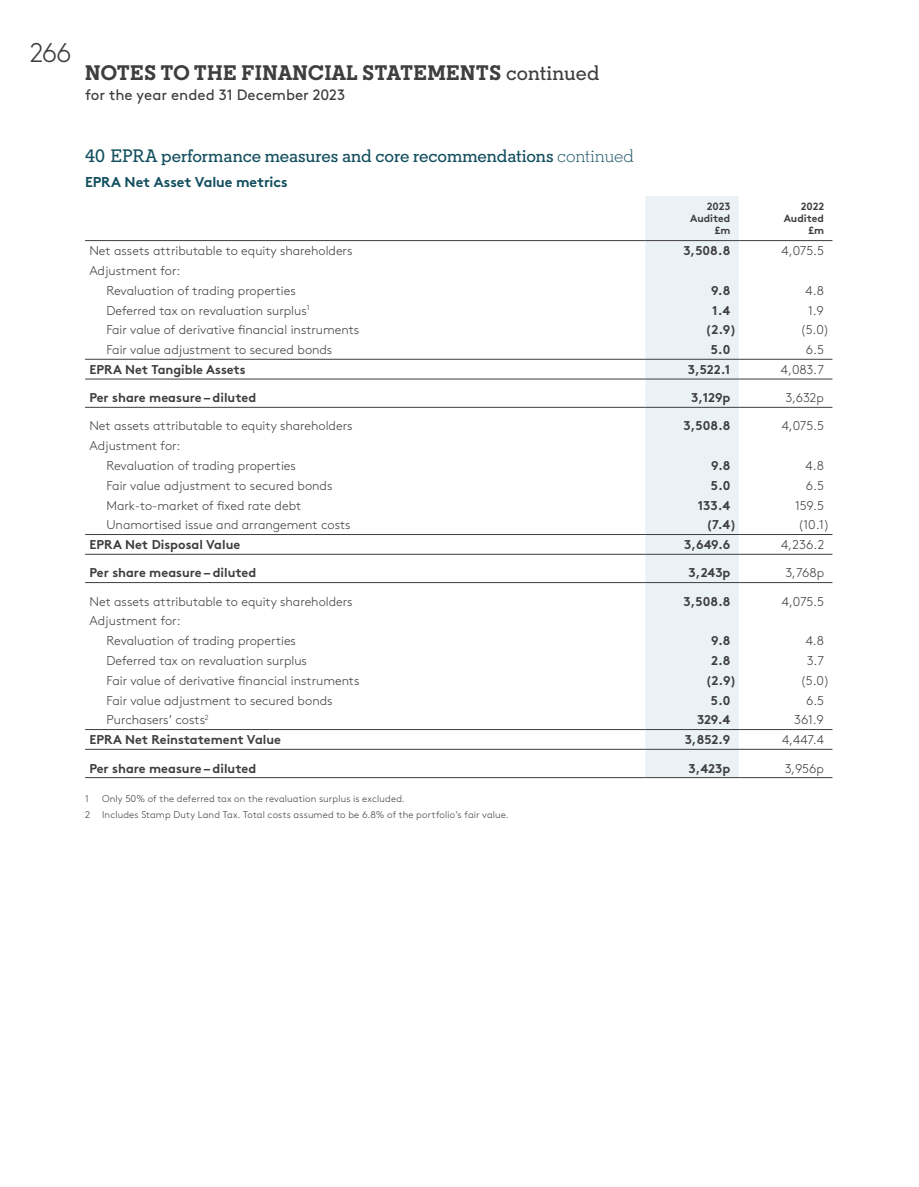
<style>
.page{position:relative;width:919px;height:1187px;background:#fff}
.page>*{position:absolute;margin:0;border:0;box-sizing:border-box;transform-origin:0 0}
.t1{font:300 27px "Brown Std";color:#3e3e3f}
.t2{font:700 21px "Regular SLAB";letter-spacing:.01em;color:#3e3e3f}
.t3{font:500 18px "Regular SLAB";letter-spacing:-.005em;color:#124e5e}
.t4{font:15px "Brown Std";color:#3e3e3f}
.t5{font:700 14.25px "Brown Std";letter-spacing:-.005em;color:#124e5e}
.t6{font:300 12.75px/19.8px "Brown Std";color:#3e3e3f}
.t7{font:700 12.75px "Brown Std";color:#3e3e3f}
.t8{font:700 10.5px/12px "Brown Std";color:#3e3e3f;text-align:right}
.t9{font:300 9.75px/15.5px "Brown Std";letter-spacing:.015em;color:#3e3e3f}
.s1{font-weight:500}
.s2{font-family:"Regular SLABPRO";font-weight:300}
</style>
<div class="page">
<div style="left:645px;top:196px;width:93px;height:581px;background:#ebf2f5"></div>
<hr style="left:85px;top:240px;width:560px;height:1px;background:#3e3e3f">
<hr style="left:645px;top:240px;width:93px;height:1px;background:#3e3e3f">
<hr style="left:738px;top:240px;width:94px;height:1px;background:#3e3e3f">
<hr style="left:85px;top:378px;width:560px;height:1px;background:#3e3e3f">
<hr style="left:645px;top:378px;width:93px;height:1px;background:#3e3e3f">
<hr style="left:738px;top:378px;width:94px;height:1px;background:#3e3e3f">
<hr style="left:85px;top:407px;width:560px;height:1px;background:#3e3e3f">
<hr style="left:645px;top:407px;width:93px;height:1px;background:#3e3e3f">
<hr style="left:738px;top:407px;width:94px;height:1px;background:#3e3e3f">
<hr style="left:85px;top:554px;width:560px;height:1px;background:#3e3e3f">
<hr style="left:645px;top:554px;width:93px;height:1px;background:#3e3e3f">
<hr style="left:738px;top:554px;width:94px;height:1px;background:#3e3e3f">
<hr style="left:85px;top:582px;width:560px;height:1px;background:#3e3e3f">
<hr style="left:645px;top:582px;width:93px;height:1px;background:#3e3e3f">
<hr style="left:738px;top:582px;width:94px;height:1px;background:#3e3e3f">
<hr style="left:85px;top:748px;width:560px;height:1px;background:#3e3e3f">
<hr style="left:645px;top:748px;width:93px;height:1px;background:#3e3e3f">
<hr style="left:738px;top:748px;width:94px;height:1px;background:#3e3e3f">
<hr style="left:85px;top:777px;width:560px;height:1px;background:#3e3e3f">
<hr style="left:645px;top:777px;width:93px;height:1px;background:#3e3e3f">
<hr style="left:738px;top:777px;width:94px;height:1px;background:#3e3e3f">
<hr style="left:85px;top:359px;width:560px;height:1px;background:#3e3e3f">
<hr style="left:645px;top:359px;width:93px;height:1px;background:#3e3e3f">
<hr style="left:738px;top:359px;width:94px;height:1px;background:#3e3e3f">
<hr style="left:85px;top:534px;width:560px;height:1px;background:#3e3e3f">
<hr style="left:645px;top:534px;width:93px;height:1px;background:#3e3e3f">
<hr style="left:738px;top:534px;width:94px;height:1px;background:#3e3e3f">
<hr style="left:85px;top:729px;width:560px;height:1px;background:#3e3e3f">
<hr style="left:645px;top:729px;width:93px;height:1px;background:#3e3e3f">
<hr style="left:738px;top:729px;width:94px;height:1px;background:#3e3e3f">
<h1 class="t1" style="left:30px;top:37px;width:43px">266</h1>
<h2 class="t2" style="left:85px;top:58px;width:515px">NOTES TO THE FINANCIAL STATEMENTS <span class="s1">continued</span></h2>
<p class="t4" style="left:85px;top:86px;width:261px">for the year ended 31 December 2023</p>
<h3 class="t3" style="left:85px;top:145px;width:550px">40 EPRA performance measures and core recommendations <span class="s2">continued</span></h3>
<p class="t5" style="left:85px;top:174px;width:204px">EPRA Net Asset Value metrics</p>
<p class="t8" style="left:690px;top:200px;width:42px">2023<br>Audited £m</p>
<p class="t8" style="left:783px;top:200px;width:42px">2022<br>Audited £m</p>
<p class="t6" style="left:89px;top:241px;width:264px">Net assets attributable to equity shareholders</p>
<p class="t7" style="left:683px;top:243px;width:49px">3,508.8</p>
<p class="t6" style="left:781px;top:241px;width:44px">4,075.5</p>
<p class="t6" style="left:106px;top:261px;width:191px;text-indent:-17px">Adjustment for:<br>Revaluation of trading properties</p>
<p class="t7" style="left:711px;top:282px;width:21px">9.8</p>
<p class="t6" style="left:805px;top:281px;width:20px">4.8</p>
<p class="t6" style="left:106px;top:300px;width:205px">Deferred tax on revaluation surplus<sup>1</sup></p>
<p class="t7" style="left:712px;top:302px;width:20px">1.4</p>
<p class="t6" style="left:808px;top:300px;width:17px">1.9</p>
<p class="t6" style="left:106px;top:320px;width:254px">Fair value of derivative financial instruments</p>
<p class="t7" style="left:705px;top:322px;width:32px">(2.9)</p>
<p class="t6" style="left:800px;top:320px;width:31px">(5.0)</p>
<p class="t6" style="left:106px;top:340px;width:227px">Fair value adjustment to secured bonds</p>
<p class="t7" style="left:710px;top:342px;width:21px">5.0</p>
<p class="t6" style="left:805px;top:340px;width:20px">6.5</p>
<p class="t7" style="left:89px;top:361px;width:158px">EPRA Net Tangible Assets</p>
<p class="t7" style="left:687px;top:361px;width:44px">3,522.1</p>
<p class="t6" style="left:780px;top:360px;width:45px">4,083.7</p>
<p class="t7" style="left:89px;top:390px;width:168px">Per share measure – diluted</p>
<p class="t7" style="left:691px;top:390px;width:41px">3,129p</p>
<p class="t6" style="left:785px;top:388px;width:40px">3,632p</p>
<p class="t6" style="left:89px;top:416px;width:264px">Net assets attributable to equity shareholders</p>
<p class="t7" style="left:683px;top:418px;width:49px">3,508.8</p>
<p class="t6" style="left:781px;top:416px;width:44px">4,075.5</p>
<p class="t6" style="left:106px;top:436px;width:191px;text-indent:-17px">Adjustment for:<br>Revaluation of trading properties</p>
<p class="t7" style="left:711px;top:458px;width:21px">9.8</p>
<p class="t6" style="left:805px;top:456px;width:20px">4.8</p>
<p class="t6" style="left:106px;top:475px;width:227px">Fair value adjustment to secured bonds</p>
<p class="t7" style="left:710px;top:477px;width:21px">5.0</p>
<p class="t6" style="left:805px;top:475px;width:20px">6.5</p>
<p class="t6" style="left:106px;top:495px;width:196px">Mark-to-market of fixed rate debt</p>
<p class="t7" style="left:697px;top:497px;width:34px">133.4</p>
<p class="t6" style="left:795px;top:495px;width:30px">159.5</p>
<p class="t6" style="left:106px;top:515px;width:246px">Unamortised issue and arrangement costs</p>
<p class="t7" style="left:706px;top:517px;width:31px">(7.4)</p>
<p class="t6" style="left:798px;top:515px;width:33px">(10.1)</p>
<p class="t7" style="left:89px;top:537px;width:152px">EPRA Net Disposal Value</p>
<p class="t7" style="left:684px;top:537px;width:48px">3,649.6</p>
<p class="t6" style="left:781px;top:535px;width:45px">4,236.2</p>
<p class="t7" style="left:89px;top:565px;width:168px">Per share measure – diluted</p>
<p class="t7" style="left:688px;top:565px;width:44px">3,243p</p>
<p class="t6" style="left:785px;top:563px;width:40px">3,768p</p>
<p class="t6" style="left:89px;top:591px;width:264px">Net assets attributable to equity shareholders</p>
<p class="t7" style="left:683px;top:593px;width:49px">3,508.8</p>
<p class="t6" style="left:781px;top:591px;width:44px">4,075.5</p>
<p class="t6" style="left:106px;top:611px;width:191px;text-indent:-17px">Adjustment for:<br>Revaluation of trading properties</p>
<p class="t7" style="left:711px;top:633px;width:21px">9.8</p>
<p class="t6" style="left:805px;top:631px;width:20px">4.8</p>
<p class="t6" style="left:106px;top:651px;width:202px">Deferred tax on revaluation surplus</p>
<p class="t7" style="left:711px;top:652px;width:21px">2.8</p>
<p class="t6" style="left:806px;top:651px;width:19px">3.7</p>
<p class="t6" style="left:106px;top:670px;width:254px">Fair value of derivative financial instruments</p>
<p class="t7" style="left:705px;top:672px;width:32px">(2.9)</p>
<p class="t6" style="left:800px;top:670px;width:31px">(5.0)</p>
<p class="t6" style="left:106px;top:690px;width:227px">Fair value adjustment to secured bonds</p>
<p class="t7" style="left:710px;top:692px;width:21px">5.0</p>
<p class="t6" style="left:806px;top:690px;width:20px">6.5</p>
<p class="t6" style="left:106px;top:710px;width:104px">Purchasers’ costs<sup>2</sup></p>
<p class="t7" style="left:697px;top:712px;width:35px">329.4</p>
<p class="t6" style="left:794px;top:710px;width:31px">361.9</p>
<p class="t7" style="left:89px;top:732px;width:193px">EPRA Net Reinstatement Value</p>
<p class="t7" style="left:684px;top:732px;width:47px">3,852.9</p>
<p class="t6" style="left:782px;top:730px;width:43px">4,447.4</p>
<p class="t7" style="left:89px;top:760px;width:168px">Per share measure – diluted</p>
<p class="t7" style="left:688px;top:760px;width:43px">3,423p</p>
<p class="t6" style="left:784px;top:758px;width:41px">3,956p</p>
<p class="t9" style="left:85px;top:791px;width:425px;text-indent:17px">Only 50% of the deferred tax on the revaluation surplus is excluded.<br>2 Includes Stamp Duty Land Tax. Total costs assumed to be 6.8% of the portfolio’s fair value.</p>
<p class="t9" style="left:85px;top:791px;width:5px">1</p>
</div>
